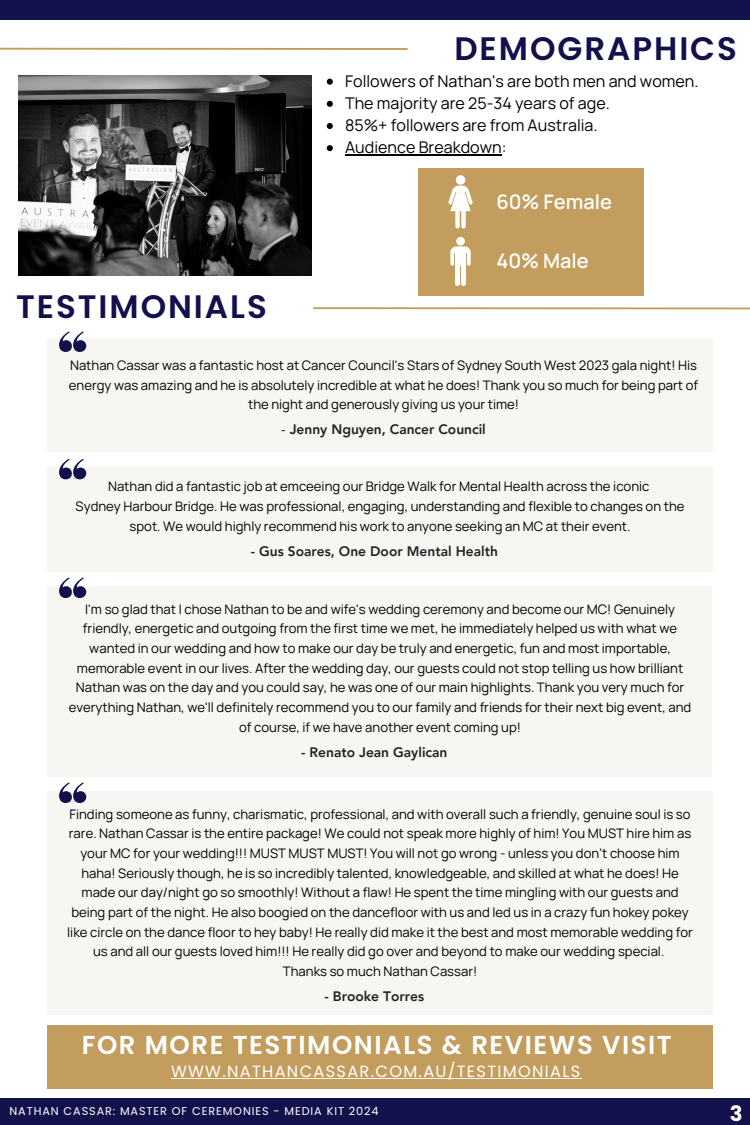
<style>
.page{position:relative;width:750px;height:1125px;background:#fff}
.page>*{position:absolute;margin:0;border:0;box-sizing:border-box;transform-origin:0 0}
.t1{font:600 32.5px "Poppins";letter-spacing:.06em;color:#13114c}
.t2{font:600 25.88px "Poppins";letter-spacing:.06em;color:#fff}
.t3{font:700 21.25px "Poppins";color:#fff}
.t4{font:600 20px "Manrope";color:#fff}
.t5{font:16.25px "Poppins";letter-spacing:.08em;color:#fff}
.t6{font:16.12px "Manrope";color:#000}
.t7{font:800 13.75px "Avenir LT Pro";color:#222}
.t8{font:13.12px/19.8px "Manrope";color:#000;text-align:center}
.t9{font:11.25px "Poppins";letter-spacing:.08em;color:#fff}
.s1{font-weight:400}
</style>
<div class="page">
<div style="left:48px;top:467px;width:665px;height:105px;background:#f6f6f3"></div>
<div style="left:0;top:0;width:750px;height:20px;background:#13114c"></div>
<svg style="left:59px;top:459px;width:27px;height:20px"></svg>
<svg style="left:313px;top:307px;width:437px;height:3px"></svg>
<img style="left:18px;top:75px;width:294px;height:201px">
<div style="left:48px;top:340px;width:665px;height:112px;background:#f6f6f3"></div>
<svg style="left:59px;top:331px;width:27px;height:21px"></svg>
<div style="left:48px;top:586px;width:664px;height:191px;background:#f6f6f3"></div>
<svg style="left:59px;top:577px;width:27px;height:21px"></svg>
<div style="left:48px;top:791px;width:665px;height:223px;background:#f6f6f3"></div>
<svg style="left:59px;top:782px;width:27px;height:21px"></svg>
<svg style="left:0;top:47px;width:408px;height:3px"></svg>
<div style="left:418px;top:168px;width:225px;height:127px;background:#c39d5d"></div>
<div style="left:456px;top:175px;width:9px;height:10px;background:#fff;border-radius:50%"></div>
<svg style="left:448px;top:186px;width:25px;height:43px"></svg>
<div style="left:456px;top:237px;width:9px;height:9px;background:#fff;border-radius:50%"></div>
<svg style="left:450px;top:246px;width:21px;height:40px"></svg>
<svg style="left:327px;top:79px;width:6px;height:6px"></svg>
<svg style="left:327px;top:101px;width:6px;height:6px"></svg>
<svg style="left:327px;top:123px;width:6px;height:6px"></svg>
<svg style="left:327px;top:145px;width:6px;height:6px"></svg>
<hr style="left:345px;top:154px;width:157px;height:1px;background:#000">
<div style="left:0;top:1099px;width:750px;height:26px;background:#13114c"></div>
<div style="left:48px;top:1025px;width:665px;height:63px;background:#c39d5d"></div>
<hr style="left:171px;top:1078px;width:411px;height:1px;background:#fff">
<p class="t1" style="left:454px;top:26px;width:284px">DEMOGRAPHICS</p>
<p class="t6" style="left:345px;top:70px;width:355px">Followers of Nathan's are both men and women.</p>
<p class="t6" style="left:345px;top:92px;width:266px">The majority are 25-34 years of age.</p>
<h6 class="t6" style="left:345px;top:114px;width:254px">85%+ followers are from Australia.</h6>
<p class="t6" style="left:345px;top:136px;width:163px">Audience Breakdown:</p>
<p class="t4" style="left:496px;top:188px;width:117px">60% Female</p>
<h1 class="t1" style="left:16px;top:283px;width:252px">TESTIMONIALS</h1>
<p class="t4" style="left:496px;top:247px;width:94px">40% Male</p>
<p class="t8" style="left:69px;top:355px;width:631px">Nathan Cassar was a fantastic host at Cancer Council's Stars of Sydney South West 2023 gala night! His energy was amazing and he is absolutely incredible at what he does! Thank you so much for being part of the night and generously giving us your time!</p>
<p class="t7" style="left:281px;top:424px;width:206px"><span class="s1">-</span> Jenny Nguyen, Cancer Council</p>
<p class="t8" style="left:108px;top:477px;width:543px">Nathan did a fantastic job at emceeing our Bridge Walk for Mental Health across the iconic</p>
<p class="t8" style="left:76px;top:496px;width:610px">Sydney Harbour Bridge. He was professional, engaging, understanding and flexible to changes on the spot. We would highly recommend his work to anyone seeking an MC at their event.</p>
<p class="t7" style="left:251px;top:545px;width:249px">- Gus Soares, One Door Mental Health</p>
<p class="t8" style="left:69px;top:599px;width:624px">I'm so glad that I chose Nathan to be and wife's wedding ceremony and become our MC! Genuinely friendly, energetic and outgoing from the first time we met, he immediately helped us with what we wanted in our wedding and how to make our day be truly and energetic, fun and most importable, memorable event in our lives. After the wedding day, our guests could not stop telling us how brilliant Nathan was on the day and you could say, he was one of our main highlights. Thank you very much for everything Nathan, we'll definitely recommend you to our family and friends for their next big event, and of course, if we have another event coming up!</p>
<h3 class="t7" style="left:301px;top:746px;width:148px">- Renato Jean Gaylican</h3>
<h3 class="t8" style="left:67px;top:804px;width:627px">Finding someone as funny, charismatic, professional, and with overall such a friendly, genuine soul is so rare. Nathan Cassar is the entire package! We could not speak more highly of him! You MUST hire him as your MC for your wedding!!! MUST MUST MUST! You will not go wrong - unless you don't choose him haha! Seriously though, he is so incredibly talented, knowledgeable, and skilled at what he does! He made our day/night go so smoothly! Without a flaw! He spent the time mingling with our guests and being part of the night. He also boogied on the dancefloor with us and led us in a crazy fun hokey pokey like circle on the dance floor to hey baby! He really did make it the best and most memorable wedding for us and all our guests loved him!!! He really did go over and beyond to make our wedding special.</h3>
<h1 class="t8" style="left:283px;top:961px;width:196px">Thanks so much Nathan Cassar!</h1>
<p class="t7" style="left:324px;top:991px;width:101px">- Brooke Torres</p>
<p class="t2" style="left:82px;top:1027px;width:592px">FOR MORE TESTIMONIALS &amp; REVIEWS VISIT</p>
<p class="t5" style="left:171px;top:1060px;width:411px">WWW.NATHANCASSAR.COM.AU/TESTIMONIALS</p>
<p class="t9" style="left:10px;top:1104px;width:371px">NATHAN CASSAR: MASTER OF CEREMONIES - MEDIA KIT 2024</p>
<p class="t3" style="left:730px;top:1099px;width:14px">3</p>
</div>
